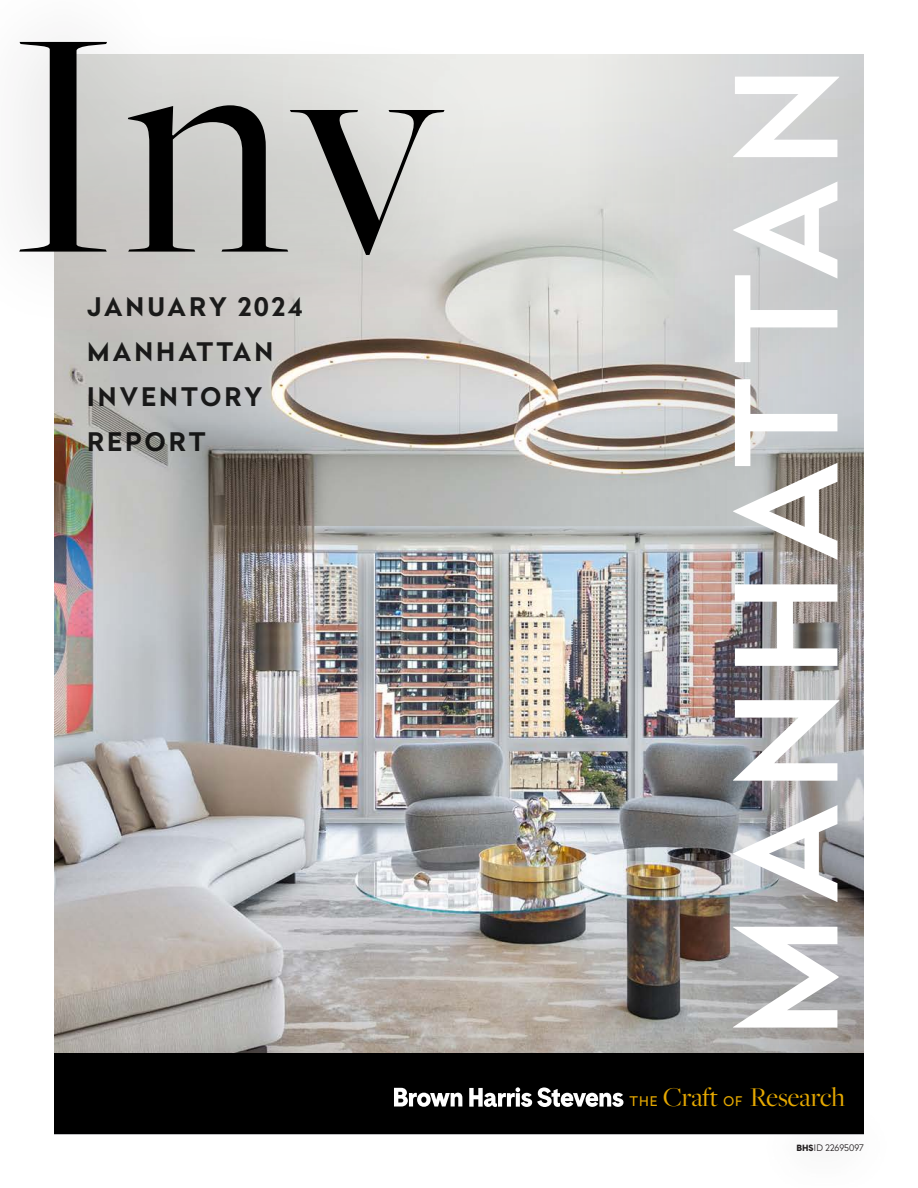
<style>
.page{position:relative;width:918px;height:1188px;background:#fff}
.page>*{position:absolute;margin:0;border:0;box-sizing:border-box;transform-origin:0 0}
.t1{font:335.4px "Freight Big Pro";color:#000}
.t2{font:500 139.5px "Radikal";letter-spacing:.09em;color:#fff}
.t3{font:28.2px "Freight Big Pro";letter-spacing:-.01em;color:#e5a800}
.t4{font:700 25.5px/45px "Radikal";letter-spacing:.12em;color:#000}
.t5{font:300 9px "Radikal";color:#231f20}
.s1{font-family:"Radikal";font-size:13.2px}
.s2{font-family:"Cadiz";font-weight:900}
</style>
<div class="page">
<img style="left:54px;top:386px;width:526px;height:654px">
<svg style="left:54px;top:54px;width:526px;height:332px;background:#cdcac5"></svg>
<img style="left:580px;top:54px;width:284px;height:986px">
<svg style="left:54px;top:1040px;width:810px;height:95px;background:#afaaa6"></svg>
<div style="left:54px;top:1053px;width:810px;height:81px;background:#000"></div>
<svg style="left:394px;top:1088px;width:68px;height:19px"></svg>
<svg style="left:469px;top:1087px;width:154px;height:20px"></svg>
<div style="left:758px;top:1101px;width:140px;height:87px;background:#231f20;opacity:.75"></div>
<div style="left:0;top:0;width:508px;height:336px;background:#231f20;opacity:.29"></div>
<p class="t1" style="left:9px;top:-73px;width:437px">Inv</p>
<p class="t4" style="left:87px;top:284px;width:217px">JANUARY 2024<br>MANHATTAN<br>INVENTORY<br>REPORT</p>
<p class="t2" style="left:686px;top:1038px;width:974px;rotate:-90deg">MANHATTAN</p>
<p class="t3" style="left:630px;top:1078px;width:217px"><span class="s1">THE</span> Craft <span class="s1">OF</span> Research</p>
<p class="t5" style="left:796px;top:1141px;width:69px"><span class="s2">BHS</span>ID 22695097</p>
</div>
